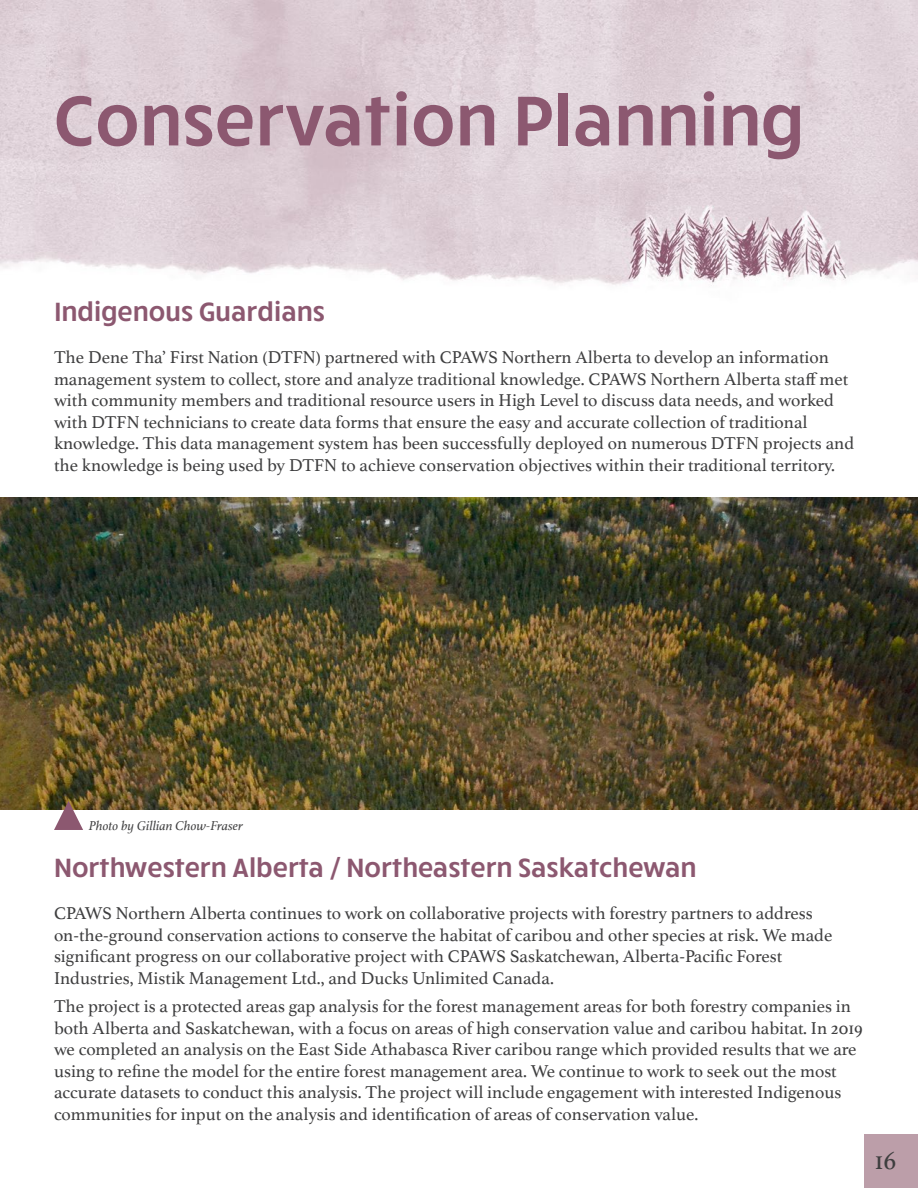
<style>
.page{position:relative;width:918px;height:1188px;background:#fff}
.page>*{position:absolute;margin:0;border:0;box-sizing:border-box;transform-origin:0 0}
.Header_1{font:600 72px "Ruck Sack";color:#8c5870}
.Header_2{font:600 27px "Ruck Sack";color:#8c5870}
.Page_Numbers{font:27px "Athelas";color:#3e3e3f}
.Paragraph_2{font:18px/21.6px "Athelas";color:#3e3e3f}
.Image_Caption{font:italic 13.5px "Athelas";color:#3e3e3f}
</style>
<div class="page">
<img style="left:0;top:0;width:918px;height:285px">
<div style="left:864px;top:1134px;width:54px;height:54px;background:#bc9ea9"></div>
<img style="left:0;top:497px;width:918px;height:312px">
<svg style="left:54px;top:801px;width:29px;height:29px"></svg>
<p class="Header_1" style="left:54px;top:71px;width:752px">Conservation Planning</p>
<p class="Header_2" style="left:54px;top:293px;width:272px">Indigenous Guardians</p>
<p class="Paragraph_2" style="left:54px;top:346px;width:802px">The Dene Tha’ First Nation (DTFN) partnered with CPAWS Northern Alberta to develop an information management system to collect, store and analyze traditional knowledge. CPAWS Northern Alberta staff met with community members and traditional resource users in High Level to discuss data needs, and worked with DTFN technicians to create data forms that ensure the easy and accurate collection of traditional knowledge. This data management system has been successfully deployed on numerous DTFN projects and the knowledge is being used by DTFN to achieve conservation objectives within their traditional territory.</p>
<p class="Image_Caption" style="left:89px;top:815px;width:155px">Photo by Gillian Chow-Fraser</p>
<p class="Header_2" style="left:54px;top:849px;width:644px">Northwestern Alberta / Northeastern Saskatchewan</p>
<p class="Paragraph_2" style="left:54px;top:902px;width:780px">CPAWS Northern Alberta continues to work on collaborative projects with forestry partners to address on-the-ground conservation actions to conserve the habitat of caribou and other species at risk. We made significant progress on our collaborative project with CPAWS Saskatchewan, Alberta-Pacific Forest Industries, Mistik Management Ltd., and Ducks Unlimited Canada.</p>
<p class="Paragraph_2" style="left:54px;top:995px;width:810px">The project is a protected areas gap analysis for the forest management areas for both forestry companies in both Alberta and Saskatchewan, with a focus on areas of high conservation value and caribou habitat. In 2019 we completed an analysis on the East Side Athabasca River caribou range which provided results that we are using to refine the model for the entire forest management area. We continue to work to seek out the most accurate datasets to conduct this analysis. The project will include engagement with interested Indigenous communities for input on the analysis and identification of areas of conservation value.</p>
<p class="Page_Numbers" style="left:875px;top:1138px;width:23px">16</p>
</div>
